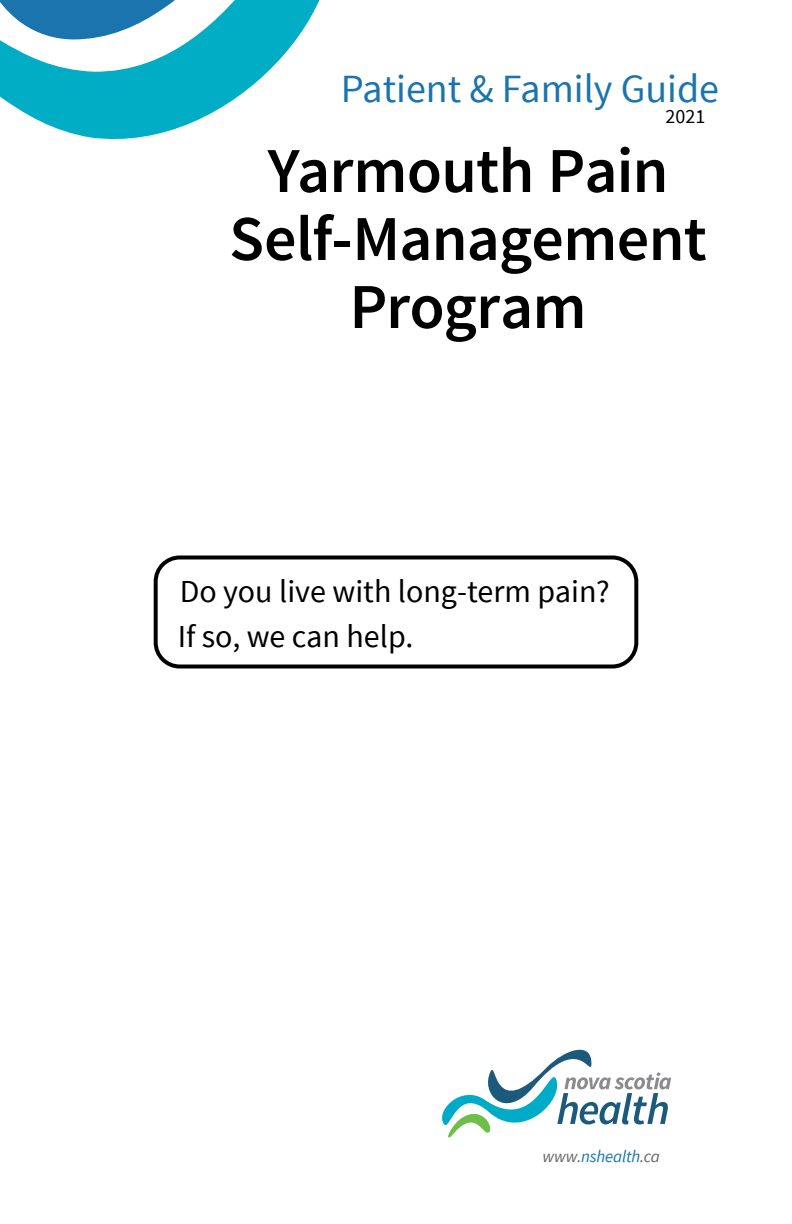
<style>
.page{position:relative;width:792px;height:1224px;background:#fff}
.page>*{position:absolute;margin:0;border:0;box-sizing:border-box;transform-origin:0 0}
.Pamphlet_Title{font:600 64px/68px "Source Sans Pro";letter-spacing:-.01em;color:#000;text-align:center}
.t1{font:40px "Source Sans Pro";color:#1a74ad}
.body_text{font:32px "Source Sans Pro";color:#000}
.page{font:20px "Source Sans Pro";color:#000}
.t2{font:italic 17px "Source Sans Pro";letter-spacing:-.01em;color:#1a74ad}
.s1{color:#636466}
</style>
<div class="page">
<div style="left:154px;top:556px;width:484px;height:112px;border:4px solid #000;border-radius:24px"></div>
<svg style="left:0;top:0;width:320px;height:139px"></svg>
<svg style="left:442px;top:1050px;width:229px;height:87px"></svg>
<p class="t1" style="left:341px;top:64px;width:380px">Patient &amp; Family Guide</p>
<p class="page" style="left:666px;top:104px;width:41px">2021</p>
<p class="Pamphlet_Title" style="left:229px;top:138px;width:479px">Yarmouth Pain<br>Self-Management<br>Program</p>
<p class="body_text" style="left:180px;top:571px;width:432px">Do you live with long-term pain?</p>
<p class="body_text" style="left:178px;top:616px;width:237px">If so, we can help.</p>
<p class="t2" style="left:542px;top:1146px;width:119px"><span class="s1">www.</span>nshealth<span class="s1">.ca</span></p>
</div>
